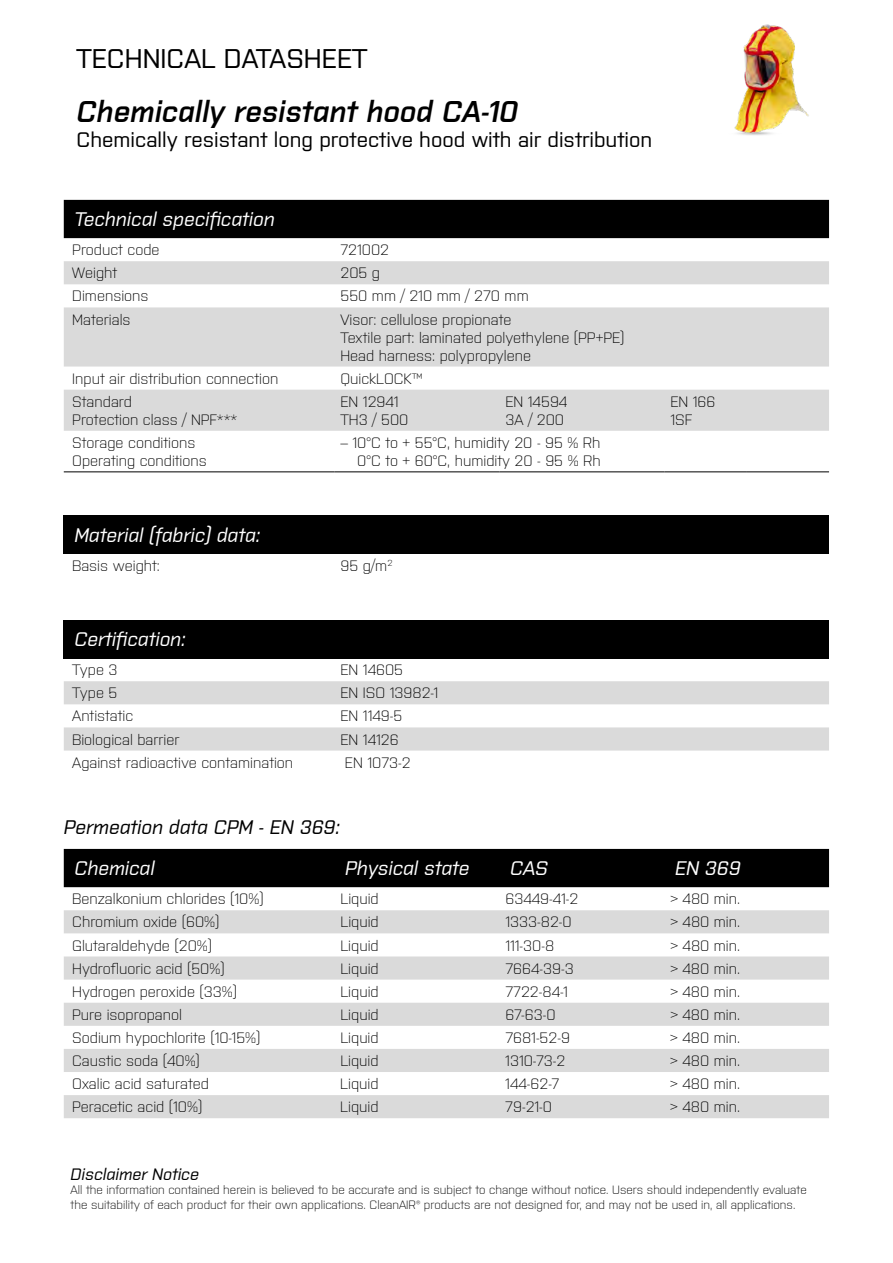
<style>
.page{position:relative;width:893px;height:1263px;background:#fff}
.page>*{position:absolute;margin:0;border:0;box-sizing:border-box;transform-origin:0 0}
.t1{font:italic 600 30px "Purista";color:#000}
.t2{font:500 27px "Purista";color:#000}
.t3{font:500 21px "Purista";color:#000}
.t4{font:italic 500 19.65px "Purista";color:#fff}
.t5{font:italic 500 19.65px "Purista";color:#000}
.t6{font:italic 500 16.5px "Purista";color:#000}
.t7{font:300 15px/18px "Purista";color:#000}
.t8{font:300 12px/14.4px "Purista";color:#000}
</style>
<div class="page">
<div style="left:64px;top:200px;width:765px;height:38px;background:#000"></div>
<svg style="left:64px;top:261px;width:765px;height:170px;fill:#dadada"></svg>
<hr style="left:64px;top:472px;width:270px;height:1px;background:#000">
<hr style="left:334px;top:472px;width:165px;height:1px;background:#000">
<hr style="left:499px;top:472px;width:165px;height:1px;background:#000">
<hr style="left:664px;top:472px;width:83px;height:1px;background:#000">
<hr style="left:747px;top:472px;width:82px;height:1px;background:#000">
<div style="left:64px;top:515px;width:765px;height:39px;background:#000"></div>
<div style="left:64px;top:620px;width:765px;height:38px;background:#000"></div>
<svg style="left:64px;top:681px;width:765px;height:69px;fill:#dadada"></svg>
<div style="left:64px;top:849px;width:765px;height:38px;background:#000"></div>
<svg style="left:64px;top:910px;width:765px;height:208px;fill:#dadada"></svg>
<img style="left:734px;top:24px;width:75px;height:111px">
<h2 class="t2" style="left:77px;top:39px;width:292px">TECHNICAL DATASHEET</h2>
<h1 class="t1" style="left:77px;top:89px;width:443px">Chemically resistant hood CA-10</h1>
<h3 class="t3" style="left:77px;top:124px;width:577px">Chemically resistant long protective hood with air distribution</h3>
<h3 class="t4" style="left:74px;top:205px;width:202px">Technical specification</h3>
<p class="t7" style="left:72px;top:240px;width:89px">Product code</p>
<p class="t7" style="left:340px;top:240px;width:50px">721002</p>
<p class="t7" style="left:72px;top:263px;width:46px">Weight</p>
<p class="t7" style="left:340px;top:263px;width:41px">205 g</p>
<p class="t7" style="left:72px;top:286px;width:78px">Dimensions</p>
<p class="t7" style="left:340px;top:286px;width:190px">550 mm / 210 mm / 270 mm</p>
<p class="t7" style="left:72px;top:309px;width:60px">Materials</p>
<p class="t7" style="left:340px;top:309px;width:286px">Visor: cellulose propionate<br>Textile part: laminated polyethylene (PP+PE)<br>Head harness: polypropylene</p>
<p class="t7" style="left:72px;top:368px;width:208px">Input air distribution connection</p>
<p class="t7" style="left:340px;top:368px;width:84px">QuickLOCK™</p>
<p class="t7" style="left:72px;top:391px;width:166px">Standard<br>Protection class / NPF***</p>
<p class="t7" style="left:340px;top:391px;width:69px">EN 12941<br>TH3 / 500</p>
<p class="t7" style="left:505px;top:391px;width:63px">EN 14594<br>3A / 200</p>
<p class="t7" style="left:670px;top:391px;width:47px">EN 166<br>1SF</p>
<p class="t7" style="left:72px;top:432px;width:136px">Storage conditions<br>Operating conditions</p>
<p class="t7" style="left:340px;top:432px;width:262px;text-align:right">– 10°C to + 55°C, humidity 20 - 95 % Rh<br>0°C to + 60°C, humidity 20 - 95 % Rh</p>
<h3 class="t4" style="left:74px;top:521px;width:187px">Material (fabric) data:</h3>
<p class="t7" style="left:72px;top:555px;width:89px">Basis weight:</p>
<p class="t7" style="left:340px;top:555px;width:54px">95 g/m<sup>2</sup></p>
<h3 class="t4" style="left:74px;top:625px;width:113px">Certification:</h3>
<p class="t7" style="left:72px;top:660px;width:47px">Type 3</p>
<p class="t7" style="left:340px;top:660px;width:64px">EN 14605</p>
<p class="t7" style="left:72px;top:683px;width:47px">Type 5</p>
<p class="t7" style="left:340px;top:683px;width:99px">EN ISO 13982-1</p>
<p class="t7" style="left:72px;top:706px;width:63px">Antistatic</p>
<p class="t7" style="left:340px;top:706px;width:63px">EN 1149-5</p>
<p class="t7" style="left:72px;top:729px;width:109px">Biological barrier</p>
<p class="t7" style="left:340px;top:729px;width:60px">EN 14126</p>
<p class="t7" style="left:72px;top:752px;width:222px">Against radioactive contamination</p>
<p class="t7" style="left:345px;top:752px;width:67px">EN 1073-2</p>
<h3 class="t5" style="left:64px;top:813px;width:278px">Permeation data CPM - EN 369:</h3>
<h3 class="t4" style="left:74px;top:854px;width:82px">Chemical</h3>
<h3 class="t4" style="left:345px;top:854px;width:126px">Physical state</h3>
<h3 class="t4" style="left:510px;top:854px;width:39px">CAS</h3>
<h3 class="t4" style="left:675px;top:854px;width:67px">EN 369</h3>
<p class="t7" style="left:72px;top:889px;width:193px">Benzalkonium chlorides (10%)</p>
<p class="t7" style="left:340px;top:889px;width:40px">Liquid</p>
<p class="t7" style="left:505px;top:889px;width:75px">63449-41-2</p>
<p class="t7" style="left:670px;top:889px;width:71px">&gt; 480 min.</p>
<p class="t7" style="left:72px;top:912px;width:149px">Chromium oxide (60%)</p>
<p class="t7" style="left:340px;top:912px;width:40px">Liquid</p>
<p class="t7" style="left:505px;top:912px;width:68px">1333-82-0</p>
<p class="t7" style="left:670px;top:912px;width:71px">&gt; 480 min.</p>
<p class="t7" style="left:72px;top:935px;width:141px">Glutaraldehyde (20%)</p>
<p class="t7" style="left:340px;top:935px;width:40px">Liquid</p>
<p class="t7" style="left:505px;top:935px;width:50px">111-30-8</p>
<p class="t7" style="left:670px;top:935px;width:71px">&gt; 480 min.</p>
<p class="t7" style="left:72px;top:958px;width:154px">Hydrofluoric acid (50%)</p>
<p class="t7" style="left:340px;top:958px;width:40px">Liquid</p>
<p class="t7" style="left:505px;top:958px;width:70px">7664-39-3</p>
<p class="t7" style="left:670px;top:958px;width:71px">&gt; 480 min.</p>
<p class="t7" style="left:72px;top:981px;width:166px">Hydrogen peroxide (33%)</p>
<p class="t7" style="left:340px;top:981px;width:40px">Liquid</p>
<p class="t7" style="left:505px;top:981px;width:64px">7722-84-1</p>
<p class="t7" style="left:670px;top:981px;width:71px">&gt; 480 min.</p>
<p class="t7" style="left:72px;top:1004px;width:111px">Pure isopropanol</p>
<p class="t7" style="left:340px;top:1004px;width:40px">Liquid</p>
<p class="t7" style="left:505px;top:1004px;width:52px">67-63-0</p>
<p class="t7" style="left:670px;top:1004px;width:71px">&gt; 480 min.</p>
<p class="t7" style="left:72px;top:1027px;width:190px">Sodium hypochlorite (10-15%)</p>
<p class="t7" style="left:340px;top:1027px;width:40px">Liquid</p>
<p class="t7" style="left:505px;top:1027px;width:66px">7681-52-9</p>
<p class="t7" style="left:670px;top:1027px;width:71px">&gt; 480 min.</p>
<p class="t7" style="left:72px;top:1050px;width:129px">Caustic soda (40%)</p>
<p class="t7" style="left:340px;top:1050px;width:40px">Liquid</p>
<p class="t7" style="left:505px;top:1050px;width:62px">1310-73-2</p>
<p class="t7" style="left:670px;top:1050px;width:71px">&gt; 480 min.</p>
<p class="t7" style="left:72px;top:1074px;width:138px">Oxalic acid saturated</p>
<p class="t7" style="left:340px;top:1074px;width:40px">Liquid</p>
<p class="t7" style="left:505px;top:1074px;width:55px">144-62-7</p>
<p class="t7" style="left:670px;top:1074px;width:71px">&gt; 480 min.</p>
<p class="t7" style="left:72px;top:1097px;width:132px">Peracetic acid (10%)</p>
<p class="t7" style="left:340px;top:1097px;width:40px">Liquid</p>
<p class="t7" style="left:505px;top:1097px;width:48px">79-21-0</p>
<p class="t7" style="left:670px;top:1097px;width:71px">&gt; 480 min.</p>
<p class="t6" style="left:71px;top:1162px;width:130px">Disclaimer Notice</p>
<p class="t8" style="left:71px;top:1182px;width:738px">All the information contained herein is believed to be accurate and is subject to change without notice. Users should independently evaluate the suitability of each product for their own applications. CleanAIR® products are not designed for, and may not be used in, all applications.</p>
</div>
